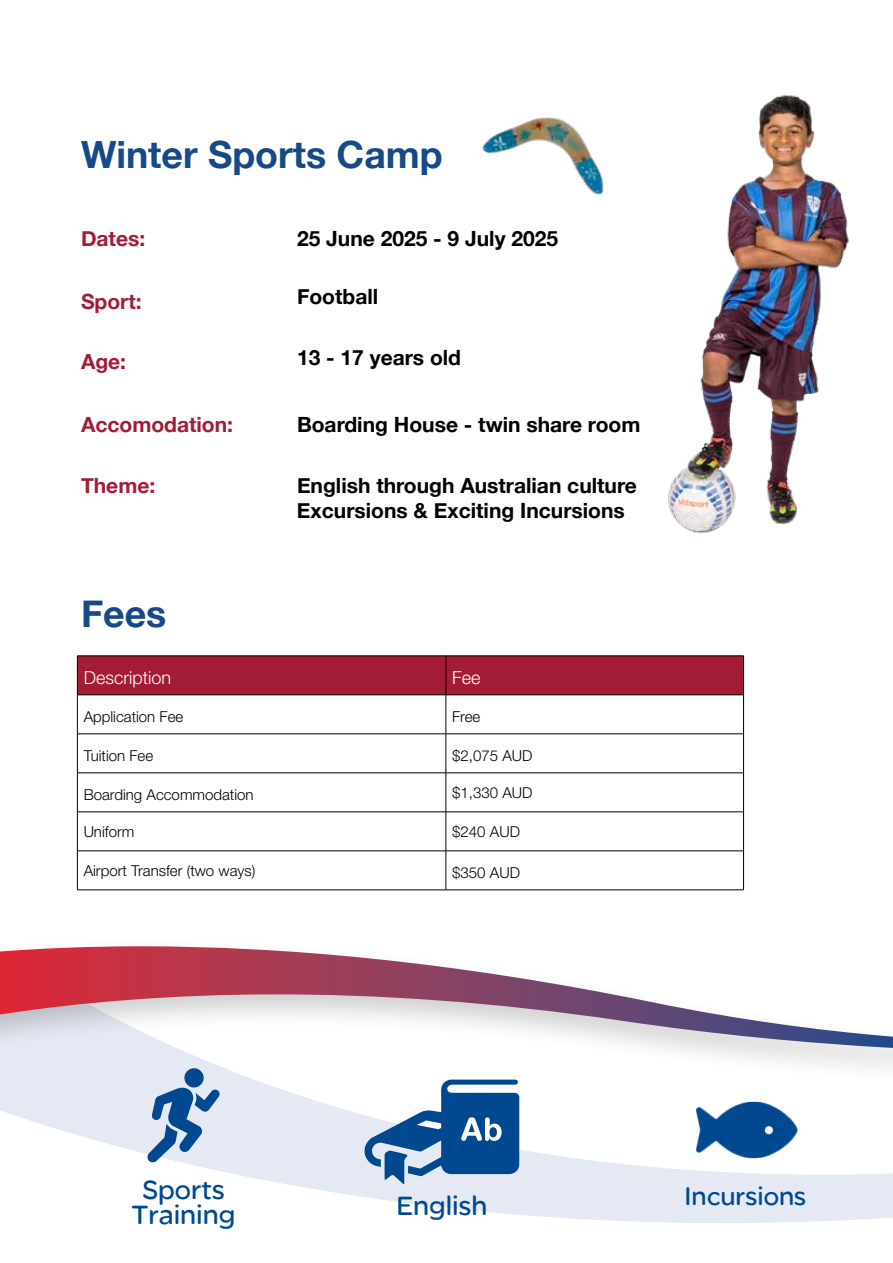
<style>
.page{position:relative;width:893px;height:1263px;background:#fff}
.page>*{position:absolute;margin:0;border:0;box-sizing:border-box;transform-origin:0 0}
.t1{font:700 37.5px "Helvetica Neue";color:#164987}
.t2{font:28.5px/25.5px "SE Optimist";color:#004990;text-align:center}
.t3{font:27px "SE Optimist";color:#004990}
.t4{font:700 21px/25.2px "Helvetica Neue";color:#000}
.t5{font:700 21px "Helvetica Neue";color:#a31c36}
.t6{font:300 18px "Helvetica Neue";color:#fff}
.t7{font:300 15px "Helvetica Neue";color:#000}
</style>
<div class="page">
<img style="left:482px;top:117px;width:85px;height:37px">
<svg style="left:103px;top:1142px;width:790px;height:81px;fill:#e4e9f3"></svg>
<div style="left:0;top:911px;width:893px;height:231px;background:#000;opacity:.2"></div>
<svg style="left:0;top:946px;width:893px;height:102px"></svg>
<svg style="left:363px;top:1079px;width:156px;height:105px"></svg>
<svg style="left:147px;top:1068px;width:73px;height:95px;background:#92b0cf"></svg>
<img style="left:682px;top:1080px;width:127px;height:97px">
<div style="left:78px;top:656px;width:665px;height:38px;background:#a21c35"></div>
<hr style="left:77px;top:733px;width:369px;height:1px;background:#000">
<hr style="left:77px;top:772px;width:369px;height:1px;background:#000">
<hr style="left:446px;top:772px;width:298px;height:1px;background:#000">
<hr style="left:77px;top:811px;width:369px;height:1px;background:#000">
<hr style="left:446px;top:811px;width:298px;height:1px;background:#000">
<hr style="left:77px;top:850px;width:369px;height:1px;background:#000">
<hr style="left:446px;top:850px;width:298px;height:1px;background:#000">
<hr style="left:743px;top:851px;width:1px;height:39px;background:#000">
<hr style="left:446px;top:889px;width:298px;height:1px;background:#000">
<hr style="left:743px;top:773px;width:1px;height:39px;background:#000">
<hr style="left:743px;top:812px;width:1px;height:39px;background:#000">
<hr style="left:743px;top:695px;width:1px;height:39px;background:#000">
<hr style="left:446px;top:733px;width:298px;height:1px;background:#000">
<hr style="left:743px;top:734px;width:1px;height:39px;background:#000">
<hr style="left:446px;top:655px;width:298px;height:1px;background:#000">
<hr style="left:743px;top:656px;width:1px;height:39px;background:#000">
<hr style="left:77px;top:694px;width:369px;height:1px;background:#000">
<hr style="left:446px;top:694px;width:298px;height:1px;background:#000">
<hr style="left:77px;top:655px;width:369px;height:1px;background:#000">
<hr style="left:77px;top:656px;width:1px;height:39px;background:#000">
<hr style="left:446px;top:656px;width:1px;height:39px;background:#000">
<hr style="left:77px;top:695px;width:1px;height:39px;background:#000">
<hr style="left:446px;top:695px;width:1px;height:39px;background:#000">
<hr style="left:77px;top:734px;width:1px;height:39px;background:#000">
<hr style="left:446px;top:734px;width:1px;height:39px;background:#000">
<hr style="left:77px;top:773px;width:1px;height:39px;background:#000">
<hr style="left:446px;top:773px;width:1px;height:39px;background:#000">
<hr style="left:77px;top:812px;width:1px;height:39px;background:#000">
<hr style="left:446px;top:812px;width:1px;height:39px;background:#000">
<hr style="left:77px;top:851px;width:1px;height:39px;background:#000">
<hr style="left:446px;top:851px;width:1px;height:39px;background:#000">
<hr style="left:77px;top:889px;width:369px;height:1px;background:#000">
<img style="left:567px;top:94px;width:282px;height:440px">
<h1 class="t1" style="left:81px;top:131px;width:363px">Winter Sports Camp</h1>
<p class="t5" style="left:81px;top:225px;width:66px">Dates:</p>
<p class="t4" style="left:297px;top:225px;width:263px">25 June 2025 - 9 July 2025</p>
<p class="t5" style="left:81px;top:288px;width:62px">Sport:</p>
<p class="t4" style="left:297px;top:284px;width:83px">Football</p>
<p class="t5" style="left:81px;top:349px;width:47px">Age:</p>
<p class="t4" style="left:297px;top:345px;width:166px">13 - 17 years old</p>
<p class="t5" style="left:81px;top:411px;width:153px">Accomodation:</p>
<p class="t4" style="left:297px;top:411px;width:345px">Boarding House - twin share room</p>
<p class="t5" style="left:81px;top:473px;width:76px">Theme:</p>
<p class="t4" style="left:297px;top:472px;width:341px">English through Australian culture<br>Excursions &amp; Exciting Incursions</p>
<h1 class="t1" style="left:81px;top:590px;width:87px">Fees</h1>
<p class="t6" style="left:84px;top:667px;width:89px">Description</p>
<p class="t6" style="left:452px;top:667px;width:30px">Fee</p>
<p class="t7" style="left:84px;top:707px;width:101px">Application Fee</p>
<p class="t7" style="left:452px;top:707px;width:30px">Free</p>
<p class="t7" style="left:84px;top:746px;width:71px">Tuition Fee</p>
<p class="t7" style="left:452px;top:746px;width:82px">$2,075 AUD</p>
<p class="t7" style="left:84px;top:785px;width:172px">Boarding Accommodation</p>
<p class="t7" style="left:452px;top:784px;width:82px">$1,330 AUD</p>
<p class="t7" style="left:84px;top:823px;width:52px">Uniform</p>
<p class="t7" style="left:452px;top:823px;width:69px">$240 AUD</p>
<p class="t7" style="left:84px;top:862px;width:173px">Airport Transfer (two ways)</p>
<p class="t7" style="left:452px;top:863px;width:69px">$350 AUD</p>
<h2 class="t2" style="left:131px;top:1177px;width:106px">Sports<br>Training</h2>
<p class="t3" style="left:685px;top:1181px;width:123px">Incursions</p>
<h2 class="t2" style="left:396px;top:1192px;width:93px">English</h2>
</div>
